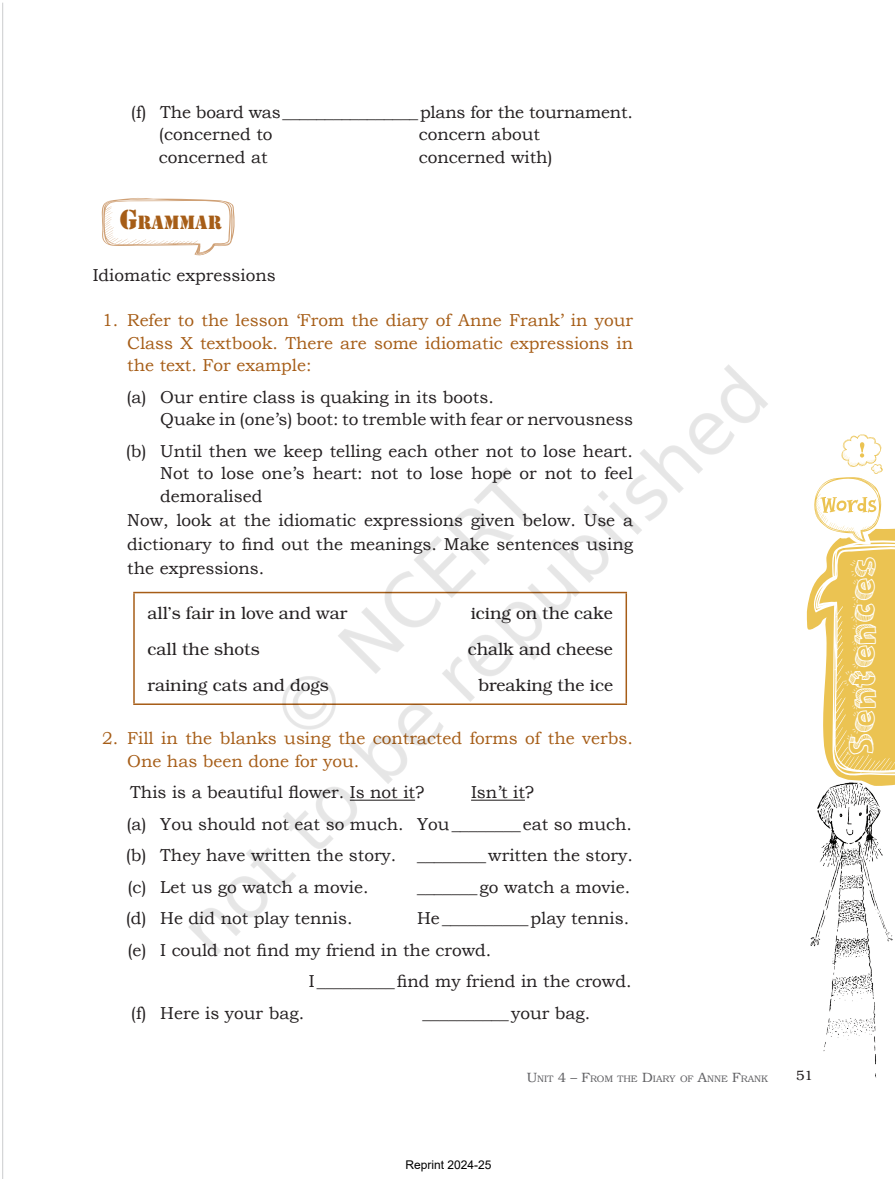
<style>
.page{position:relative;width:895px;height:1179px;background:#fff}
.page>*{position:absolute;margin:0;border:0;box-sizing:border-box;transform-origin:0 0}
.t1{font:37.2px "Sketch 3 D";color:#fff}
.GRAMMAR_HEAD{font:17.85px "Stencil Std";color:#a65d17}
.RUNNING_TEXT{font:17.25px/22.5px "Bookman Old Style";color:#231f20;text-align:justify}
.GRAMMAR_QUESTIONS_1{font:17.25px/22.5px "Bookman Old Style";color:#a65d17;text-align:justify}
.RUNNING_TEXT_a__b__c{font:17.25px "Bookman Old Style";color:#231f20}
.RUNNING_TEXT_1{font:17.25px "Bookman";color:#231f20}
.t2{font:13.5px "Bookman";color:#231f20}
.t3{font:12px "Arial";color:#000}
.t4{font:9.45px "Bookman";color:#636366}
.s1{font-size:25.5px}
.s2{font-size:13.5px}
</style>
<div class="page">
<img style="left:2px;top:2px;width:892px;height:1176px">
<img style="left:85px;top:290px;width:700px;height:699px">
<p class="RUNNING_TEXT" style="left:131px;top:101px;width:503px">(f) The board was________________plans for the tournament.</p>
<p class="RUNNING_TEXT" style="left:159px;top:123px;width:115px">(concerned to</p>
<p class="RUNNING_TEXT" style="left:418px;top:123px;width:123px">concern about</p>
<p class="RUNNING_TEXT" style="left:159px;top:146px;width:110px">concerned at</p>
<p class="RUNNING_TEXT" style="left:418px;top:146px;width:135px">concerned with)</p>
<p class="GRAMMAR_HEAD" style="left:120px;top:211px;width:103px"><span class="s1">G</span>RAMMAR</p>
<p class="RUNNING_TEXT" style="left:93px;top:264px;width:184px">Idiomatic expressions</p>
<p class="GRAMMAR_QUESTIONS_1" style="left:127px;top:309px;width:507px;text-indent:-25px">1. Refer to the lesson ‘From the diary of Anne Frank’ in your Class X textbook. There are some idiomatic expressions in the text. For example:</p>
<p class="RUNNING_TEXT" style="left:126px;top:385px;width:369px">(a) Our entire class is quaking in its boots.</p>
<p class="RUNNING_TEXT_a__b__c" style="left:160px;top:408px;width:474px">Quake in (one’s) boot: to tremble with fear or nervousness</p>
<p class="RUNNING_TEXT" style="left:160px;top:439px;width:474px;text-indent:-35px">(b) Until then we keep telling each other not to lose heart.<br>Not to lose one’s heart: not to lose hope or not to feel demoralised</p>
<p class="RUNNING_TEXT" style="left:127px;top:508px;width:507px;line-height:24px">Now, look at the idiomatic expressions given below. Use a dictionary to find out the meanings. Make sentences using the expressions.</p>
<p class="RUNNING_TEXT_1" style="left:147px;top:602px;width:201px">all’s fair in love and war</p>
<p class="RUNNING_TEXT_1" style="left:470px;top:602px;width:144px">icing on the cake</p>
<p class="RUNNING_TEXT_1" style="left:147px;top:638px;width:114px">call the shots</p>
<p class="RUNNING_TEXT_1" style="left:467px;top:638px;width:146px">chalk and cheese</p>
<p class="RUNNING_TEXT_1" style="left:147px;top:674px;width:183px">raining cats and dogs</p>
<p class="RUNNING_TEXT_1" style="left:478px;top:674px;width:136px">breaking the ice</p>
<p class="GRAMMAR_QUESTIONS_1" style="left:127px;top:727px;width:507px;text-indent:-25px">2. Fill in the blanks using the contracted forms of the verbs.<br>One has been done for you.</p>
<p class="RUNNING_TEXT_a__b__c" style="left:130px;top:781px;width:295px">This is a beautiful flower. Is not it?</p>
<p class="RUNNING_TEXT_a__b__c" style="left:471px;top:781px;width:65px">Isn’t it?</p>
<p class="RUNNING_TEXT" style="left:126px;top:812px;width:507px">(a) You should not eat so much. You________eat so much.</p>
<p class="RUNNING_TEXT" style="left:126px;top:844px;width:508px">(b) They have written the story. ________written the story.</p>
<p class="RUNNING_TEXT" style="left:127px;top:875px;width:242px">(c) Let us go watch a movie.</p>
<p class="RUNNING_TEXT" style="left:417px;top:875px;width:214px">_______go watch a movie.</p>
<p class="RUNNING_TEXT" style="left:126px;top:907px;width:228px">(d) He did not play tennis.</p>
<p class="RUNNING_TEXT" style="left:417px;top:907px;width:214px">He__________play tennis.</p>
<p class="RUNNING_TEXT" style="left:127px;top:938px;width:365px">(e) I could not find my friend in the crowd.</p>
<p class="RUNNING_TEXT_a__b__c" style="left:309px;top:970px;width:324px">I _________find my friend in the crowd.</p>
<p class="RUNNING_TEXT" style="left:131px;top:1001px;width:175px">(f) Here is your bag.</p>
<p class="RUNNING_TEXT" style="left:422px;top:1001px;width:169px">__________your bag.</p>
<p class="t3" style="left:405px;top:1156px;width:88px">Reprint 2024-25</p>
<p class="t4" style="left:526px;top:1072px;width:242px"><span class="s2">U</span>NIT <span class="s2">4 – F</span>ROM THE <span class="s2">D</span>IARY OF <span class="s2">A</span>NNE <span class="s2">F</span>RANK</p>
<p class="t2" style="left:795px;top:1067px;width:18px">51</p>
<h1 class="t1" style="left:840px;top:756px;width:200px;rotate:-90deg">Sentences</h1>
</div>
